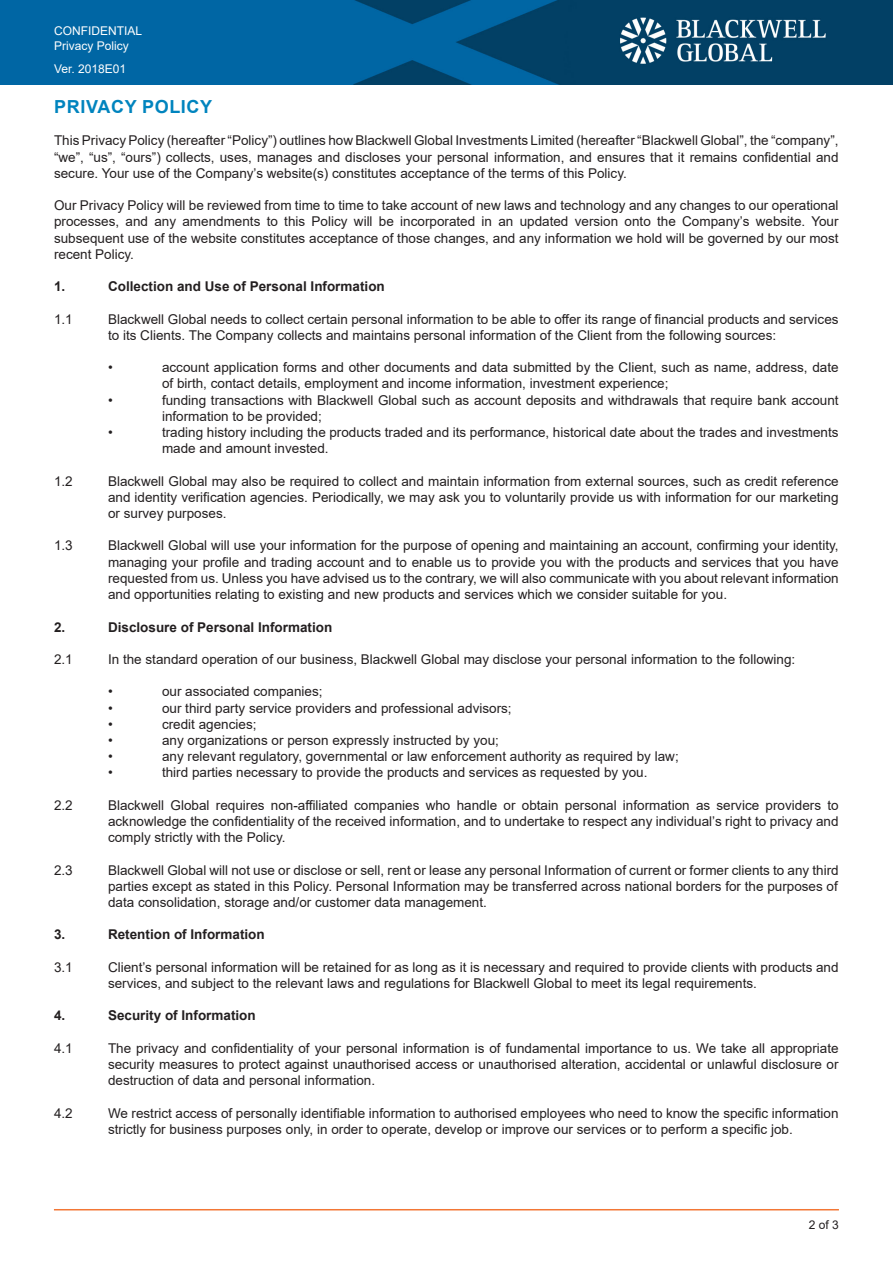
<style>
.page{position:relative;width:893px;height:1263px;background:#fff}
.page>*{position:absolute;margin:0;border:0;box-sizing:border-box;transform-origin:0 0}
.t1{font:700 18px "Arial";letter-spacing:.035em;color:#0084be}
.t2{font:13.5px/16.2px "Arial";color:#231f20;text-align:justify}
.t3{font:700 13.5px "Arial";color:#231f20}
.t4{font:12px/14.4px "Arial";color:#fff}
.t5{font:12px "Arial";color:#231f20}
</style>
<div class="page">
<img style="left:0;top:0;width:893px;height:85px">
<hr style="left:54px;top:1209px;width:785px;height:1px;background:#f37736">
<p class="t4" style="left:54px;top:24px;width:90px">CONFIDENTIAL<br>Privacy Policy</p>
<p class="t4" style="left:54px;top:61px;width:74px">Ver. 2018E01</p>
<p class="t1" style="left:54px;top:94px;width:159px">PRIVACY POLICY</p>
<p class="t2" style="left:54px;top:132px;width:786px">This Privacy Policy (hereafter “Policy”) outlines how Blackwell Global Investments Limited (hereafter “Blackwell Global”, the “company”, “we”, “us”, “ours”) collects, uses, manages and discloses your personal information, and ensures that it remains confidential and secure. Your use of the Company’s website(s) constitutes acceptance of the terms of this Policy.</p>
<p class="t2" style="left:54px;top:197px;width:786px">Our Privacy Policy will be reviewed from time to time to take account of new laws and technology and any changes to our operational processes, and any amendments to this Policy will be incorporated in an updated version onto the Company’s website. Your subsequent use of the website constitutes acceptance of those changes, and any information we hold will be governed by our most recent Policy.</p>
<p class="t3" style="left:54px;top:277px;width:13px">1.</p>
<p class="t3" style="left:108px;top:277px;width:278px">Collection and Use of Personal Information</p>
<p class="t2" style="left:54px;top:311px;width:20px">1.1</p>
<p class="t2" style="left:108px;top:311px;width:732px">Blackwell Global needs to collect certain personal information to be able to offer its range of financial products and services</p>
<p class="t2" style="left:108px;top:327px;width:670px">to its Clients. The Company collects and maintains personal information of the Client from the following sources:</p>
<p class="t2" style="left:108px;top:359px;width:6px">•</p>
<p class="t2" style="left:162px;top:359px;width:678px">account application forms and other documents and data submitted by the Client, such as name, address, date</p>
<p class="t2" style="left:162px;top:375px;width:508px">of birth, contact details, employment and income information, investment experience;</p>
<p class="t2" style="left:108px;top:392px;width:6px">•</p>
<p class="t2" style="left:162px;top:392px;width:678px">funding transactions with Blackwell Global such as account deposits and withdrawals that require bank account</p>
<p class="t2" style="left:162px;top:408px;width:161px">information to be provided;</p>
<p class="t2" style="left:108px;top:424px;width:6px">•</p>
<p class="t2" style="left:162px;top:424px;width:678px">trading history including the products traded and its performance, historical date about the trades and investments</p>
<p class="t2" style="left:162px;top:440px;width:168px">made and amount invested.</p>
<p class="t2" style="left:54px;top:473px;width:20px">1.2</p>
<p class="t2" style="left:108px;top:473px;width:732px">Blackwell Global may also be required to collect and maintain information from external sources, such as credit reference</p>
<p class="t2" style="left:108px;top:489px;width:732px">and identity verification agencies. Periodically, we may ask you to voluntarily provide us with information for our marketing</p>
<p class="t2" style="left:108px;top:505px;width:120px">or survey purposes.</p>
<p class="t2" style="left:54px;top:537px;width:20px">1.3</p>
<p class="t2" style="left:108px;top:537px;width:732px">Blackwell Global will use your information for the purpose of opening and maintaining an account, confirming your identity,</p>
<p class="t2" style="left:108px;top:554px;width:732px">managing your profile and trading account and to enable us to provide you with the products and services that you have</p>
<p class="t2" style="left:108px;top:570px;width:732px">requested from us. Unless you have advised us to the contrary, we will also communicate with you about relevant information</p>
<p class="t2" style="left:108px;top:586px;width:621px">and opportunities relating to existing and new products and services which we consider suitable for you.</p>
<p class="t3" style="left:54px;top:617px;width:13px">2.</p>
<p class="t3" style="left:108px;top:617px;width:226px">Disclosure of Personal Information</p>
<p class="t2" style="left:54px;top:651px;width:20px">2.1</p>
<p class="t2" style="left:108px;top:651px;width:689px">In the standard operation of our business, Blackwell Global may disclose your personal information to the following:</p>
<p class="t2" style="left:108px;top:683px;width:6px">•</p>
<p class="t2" style="left:162px;top:683px;width:162px">our associated companies;</p>
<p class="t2" style="left:108px;top:699px;width:6px">•</p>
<p class="t2" style="left:162px;top:699px;width:351px">our third party service providers and professional advisors;</p>
<p class="t2" style="left:108px;top:716px;width:6px">•</p>
<p class="t2" style="left:162px;top:716px;width:96px">credit agencies;</p>
<p class="t2" style="left:108px;top:732px;width:6px">•</p>
<p class="t2" style="left:162px;top:732px;width:338px">any organizations or person expressly instructed by you;</p>
<p class="t2" style="left:108px;top:748px;width:6px">•</p>
<p class="t2" style="left:162px;top:748px;width:518px">any relevant regulatory, governmental or law enforcement authority as required by law;</p>
<p class="t2" style="left:108px;top:764px;width:6px">•</p>
<p class="t2" style="left:162px;top:764px;width:487px">third parties necessary to provide the products and services as requested by you.</p>
<p class="t2" style="left:54px;top:797px;width:20px">2.2</p>
<p class="t2" style="left:108px;top:797px;width:732px">Blackwell Global requires non-affiliated companies who handle or obtain personal information as service providers to</p>
<p class="t2" style="left:108px;top:813px;width:732px">acknowledge the confidentiality of the received information, and to undertake to respect any individual’s right to privacy and</p>
<p class="t2" style="left:108px;top:829px;width:179px">comply strictly with the Policy.</p>
<p class="t2" style="left:54px;top:861px;width:20px">2.3</p>
<p class="t2" style="left:108px;top:861px;width:732px">Blackwell Global will not use or disclose or sell, rent or lease any personal Information of current or former clients to any third</p>
<p class="t2" style="left:108px;top:878px;width:731px">parties except as stated in this Policy. Personal Information may be transferred across national borders for the purposes of</p>
<p class="t2" style="left:108px;top:894px;width:380px">data consolidation, storage and/or customer data management.</p>
<p class="t3" style="left:54px;top:925px;width:13px">3.</p>
<p class="t3" style="left:108px;top:925px;width:158px">Retention of Information</p>
<p class="t2" style="left:54px;top:959px;width:20px">3.1</p>
<p class="t2" style="left:108px;top:959px;width:732px">Client’s personal information will be retained for as long as it is necessary and required to provide clients with products and</p>
<p class="t2" style="left:108px;top:975px;width:651px">services, and subject to the relevant laws and regulations for Blackwell Global to meet its legal requirements.</p>
<p class="t3" style="left:54px;top:1006px;width:13px">4.</p>
<p class="t3" style="left:108px;top:1006px;width:149px">Security of Information</p>
<p class="t2" style="left:54px;top:1040px;width:20px">4.1</p>
<p class="t2" style="left:108px;top:1040px;width:732px">The privacy and confidentiality of your personal information is of fundamental importance to us. We take all appropriate</p>
<p class="t2" style="left:108px;top:1056px;width:732px">security measures to protect against unauthorised access or unauthorised alteration, accidental or unlawful disclosure or</p>
<p class="t2" style="left:108px;top:1072px;width:269px">destruction of data and personal information.</p>
<p class="t2" style="left:54px;top:1104px;width:20px">4.2</p>
<p class="t2" style="left:108px;top:1104px;width:732px">We restrict access of personally identifiable information to authorised employees who need to know the specific information</p>
<p class="t2" style="left:108px;top:1121px;width:686px">strictly for business purposes only, in order to operate, develop or improve our services or to perform a specific job.</p>
<p class="t5" style="left:809px;top:1217px;width:32px">2 of 3</p>
</div>
